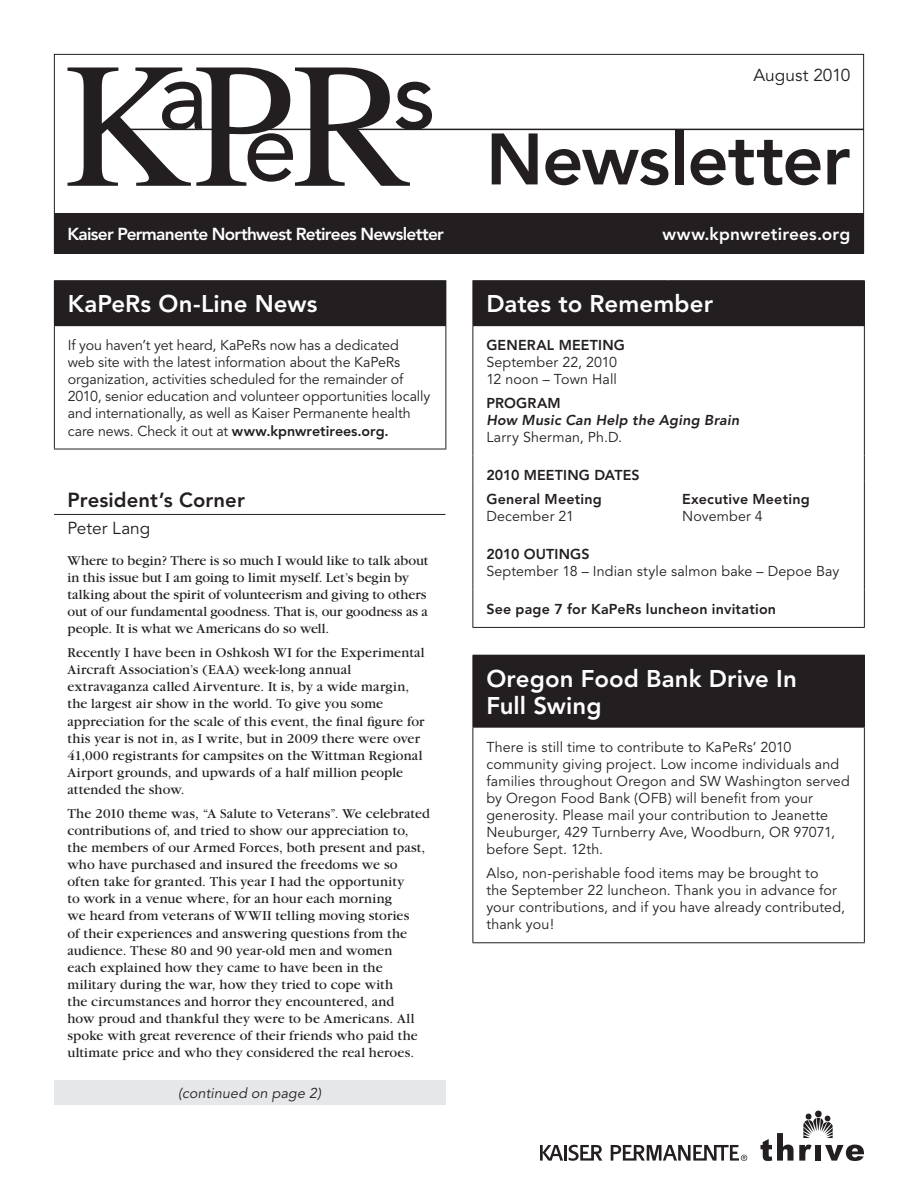
<style>
.page{position:relative;width:918px;height:1188px;background:#fff}
.page>*{position:absolute;margin:0;border:0;box-sizing:border-box;transform-origin:0 0}
.t1{font:800 72px "Avenir";letter-spacing:-.015em;color:#231f20}
.t2{font:800 24px/27px "Avenir";letter-spacing:.005em;color:#fff}
.t3{font:800 20.25px "Avenir";letter-spacing:.005em;color:#231f20}
.t4{font:800 17.25px "Avenir";letter-spacing:-.04em;color:#fff}
.t5{font:800 17.25px "Avenir";letter-spacing:.005em;color:#fff}
.t6{font:17.25px "Avenir";color:#231f20}
.t7{font:14.25px/17.1px "Garamond";letter-spacing:.01em;color:#231f20}
.t8{font:14.25px/17.1px "Avenir";letter-spacing:.005em;color:#231f20}
.t9{font:800 14.25px/24.6px "Avenir";letter-spacing:.015em;color:#231f20}
.t10{font:italic 800 14.25px "Avenir";letter-spacing:.015em;color:#231f20}
.t11{font:italic 14.25px "Avenir";letter-spacing:.01em;color:#231f20}
.s1{font-weight:800}
</style>
<div class="page">
<hr style="left:54px;top:514px;width:392px;height:1px;background:#231f20">
<div style="left:54px;top:213px;width:810px;height:40px;background:#231f20"></div>
<svg style="left:68px;top:68px;width:364px;height:118px"></svg>
<div style="left:54px;top:54px;width:810px;height:199px;border:1px solid #231f20"></div>
<hr style="left:129px;top:129px;width:735px;height:1px;background:#231f20">
<svg style="left:761px;top:1113px;width:103px;height:48px"></svg>
<div style="left:815px;top:1111px;width:7px;height:6px;background:#231f20;border-radius:50%"></div>
<hr style="left:564px;top:1145px;width:3px;height:16px;background:#231f20">
<svg style="left:540px;top:1145px;width:23px;height:16px"></svg>
<svg style="left:569px;top:1145px;width:33px;height:16px"></svg>
<svg style="left:611px;top:1145px;width:136px;height:16px"></svg>
<div style="left:54px;top:281px;width:392px;height:45px;background:#231f20"></div>
<hr style="left:54px;top:280px;width:392px;height:1px;background:#231f20">
<hr style="left:446px;top:281px;width:1px;height:44px;background:#231f20">
<hr style="left:54px;top:326px;width:1px;height:123px;background:#231f20">
<hr style="left:446px;top:326px;width:1px;height:123px;background:#231f20">
<hr style="left:54px;top:449px;width:392px;height:1px;background:#231f20">
<div style="left:473px;top:655px;width:391px;height:72px;background:#231f20"></div>
<hr style="left:472px;top:655px;width:393px;height:1px;background:#231f20">
<hr style="left:472px;top:656px;width:1px;height:71px;background:#231f20">
<hr style="left:864px;top:656px;width:1px;height:71px;background:#231f20">
<hr style="left:472px;top:727px;width:393px;height:1px;background:#231f20">
<hr style="left:472px;top:728px;width:1px;height:214px;background:#231f20">
<hr style="left:864px;top:728px;width:1px;height:214px;background:#231f20">
<hr style="left:472px;top:942px;width:393px;height:1px;background:#231f20">
<div style="left:473px;top:281px;width:391px;height:45px;background:#231f20"></div>
<hr style="left:472px;top:280px;width:197px;height:1px;background:#231f20">
<hr style="left:472px;top:281px;width:1px;height:44px;background:#231f20">
<hr style="left:669px;top:280px;width:196px;height:1px;background:#231f20">
<hr style="left:864px;top:281px;width:1px;height:44px;background:#231f20">
<hr style="left:472px;top:325px;width:197px;height:1px;background:#231f20">
<hr style="left:472px;top:326px;width:1px;height:130px;background:#231f20">
<hr style="left:669px;top:325px;width:196px;height:1px;background:#231f20">
<hr style="left:864px;top:326px;width:1px;height:130px;background:#231f20">
<svg style="left:472px;top:456px;width:1px;height:24px"></svg>
<svg style="left:864px;top:456px;width:1px;height:24px"></svg>
<hr style="left:472px;top:480px;width:1px;height:55px;background:#231f20">
<hr style="left:864px;top:480px;width:1px;height:55px;background:#231f20">
<hr style="left:472px;top:535px;width:1px;height:55px;background:#231f20">
<hr style="left:864px;top:535px;width:1px;height:55px;background:#231f20">
<hr style="left:472px;top:590px;width:1px;height:37px;background:#231f20">
<hr style="left:864px;top:590px;width:1px;height:37px;background:#231f20">
<hr style="left:472px;top:627px;width:393px;height:1px;background:#231f20">
<div style="left:54px;top:1080px;width:392px;height:24px;background:#e6e7e9"></div>
<p class="t6" style="left:753px;top:68px;width:99px">August 2010</p>
<h1 class="t1" style="left:486px;top:130px;width:366px">Newsletter</h1>
<p class="t4" style="left:68px;top:226px;width:378px">Kaiser Permanente Northwest Retirees Newsletter</p>
<p class="t5" style="left:662px;top:226px;width:189px">www.kpnwretirees.org</p>
<h2 class="t2" style="left:68px;top:292px;width:251px">KaPeRs On-Line News</h2>
<p class="t8" style="left:68px;top:338px;width:364px">If you haven’t yet heard, KaPeRs now has a dedicated<br>web site with the latest information about the KaPeRs organization, activities scheduled for the remainder of 2010, senior education and volunteer opportunities locally and internationally, as well as Kaiser Permanente health care news. Check it out at <span class="s1">www.kpnwretirees.org.</span></p>
<h3 class="t3" style="left:68px;top:492px;width:179px">President’s Corner</h3>
<p class="t6" style="left:68px;top:521px;width:84px">Peter Lang</p>
<p class="t7" style="left:68px;top:553px;width:362px">Where to begin? There is so much I would like to talk about in this issue but I am going to limit myself. Let’s begin by talking about the spirit of volunteerism and giving to others out of our fundamental goodness. That is, our goodness as a people. It is what we Americans do so well.</p>
<p class="t7" style="left:68px;top:645px;width:359px">Recently I have been in Oshkosh WI for the Experimental Aircraft Association’s (EAA) week-long annual extravaganza called Airventure. It is, by a wide margin, the largest air show in the world. To give you some appreciation for the scale of this event, the final figure for this year is not in, as I write, but in 2009 there were over 41,000 registrants for campsites on the Wittman Regional Airport grounds, and upwards of a half million people attended the show.</p>
<p class="t7" style="left:68px;top:806px;width:364px">The 2010 theme was, “A Salute to Veterans”. We celebrated contributions of, and tried to show our appreciation to, the members of our Armed Forces, both present and past, who have purchased and insured the freedoms we so often take for granted. This year I had the opportunity<br>to work in a venue where, for an hour each morning<br>we heard from veterans of WWII telling moving stories<br>of their experiences and answering questions from the audience. These 80 and 90 year-old men and women<br>each explained how they came to have been in the military during the war, how they tried to cope with<br>the circumstances and horror they encountered, and<br>how proud and thankful they were to be Americans. All spoke with great reverence of their friends who paid the ultimate price and who they considered the real heroes.</p>
<p class="t11" style="left:178px;top:1087px;width:145px">(continued on page 2)</p>
<h2 class="t2" style="left:486px;top:292px;width:228px">Dates to Remember</h2>
<p class="t9" style="left:486px;top:334px;width:140px">GENERAL MEETING</p>
<p class="t8" style="left:486px;top:355px;width:132px">September 22, 2010<br>12 noon – Town Hall</p>
<p class="t9" style="left:486px;top:392px;width:76px">PROGRAM</p>
<p class="t10" style="left:486px;top:414px;width:254px">How Music Can Help the Aging Brain</p>
<p class="t8" style="left:486px;top:430px;width:137px">Larry Sherman, Ph.D.</p>
<p class="t9" style="left:486px;top:464px;width:155px">2010 MEETING DATES<br>General Meeting</p>
<p class="t8" style="left:486px;top:510px;width:89px">December 21</p>
<p class="t9" style="left:682px;top:488px;width:129px">Executive Meeting</p>
<p class="t8" style="left:682px;top:510px;width:82px">November 4</p>
<p class="t9" style="left:486px;top:543px;width:105px">2010 OUTINGS</p>
<p class="t8" style="left:486px;top:564px;width:355px">September 18 – Indian style salmon bake – Depoe Bay</p>
<p class="t9" style="left:486px;top:598px;width:291px">See page 7 for KaPeRs luncheon invitation</p>
<h2 class="t2" style="left:486px;top:667px;width:312px">Oregon Food Bank Drive In<br>Full Swing</h2>
<p class="t8" style="left:486px;top:740px;width:365px">There is still time to contribute to KaPeRs’ 2010 community giving project. Low income individuals and families throughout Oregon and SW Washington served by Oregon Food Bank (OFB) will benefit from your generosity. Please mail your contribution to Jeanette Neuburger, 429 Turnberry Ave, Woodburn, OR 97071, before Sept. 12th.</p>
<p class="t8" style="left:486px;top:866px;width:360px">Also, non-perishable food items may be brought to<br>the September 22 luncheon. Thank you in advance for your contributions, and if you have already contributed, thank you!</p>
</div>
